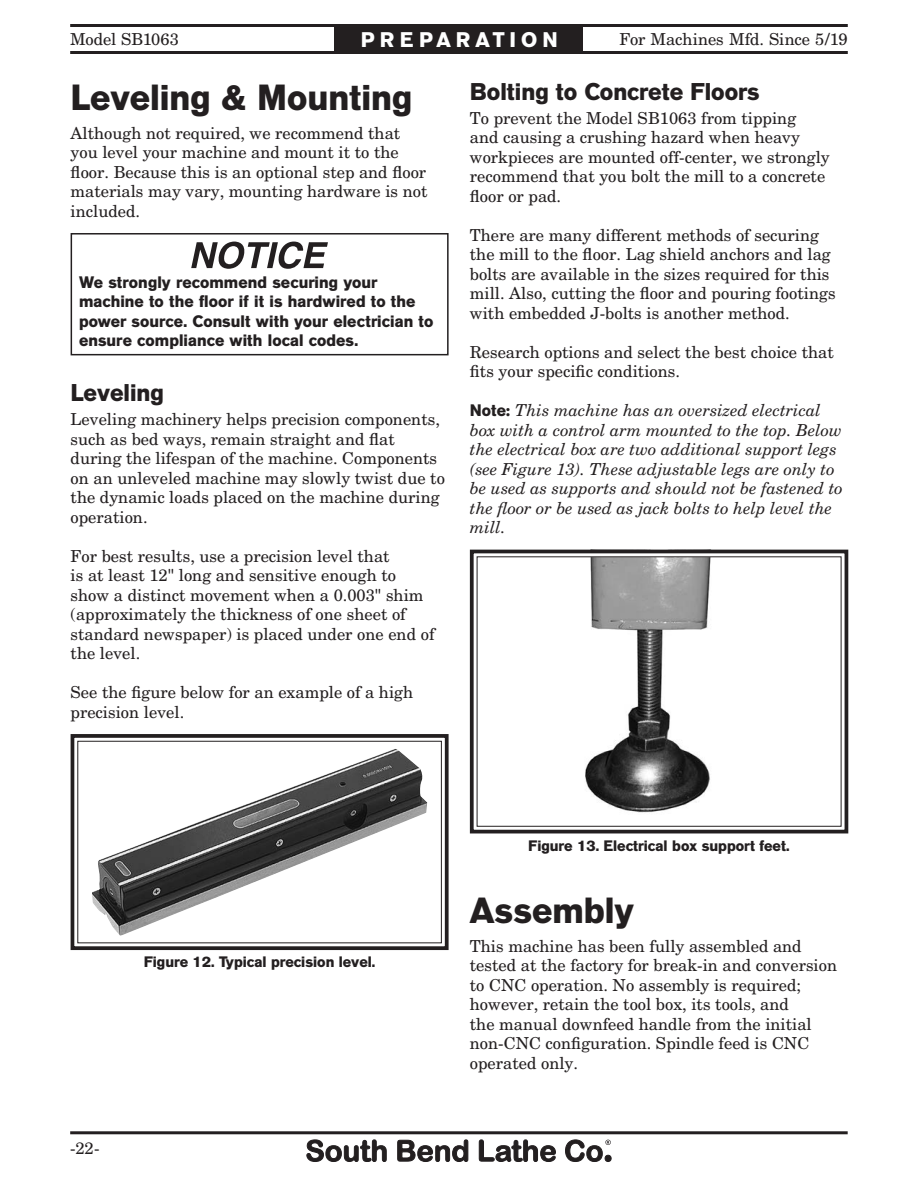
<style>
.page{position:relative;width:918px;height:1188px;background:#fff}
.page>*{position:absolute;margin:0;border:0;box-sizing:border-box;transform-origin:0 0}
.SB-2nd_Level_Heading{font:700 36px "AG Old Face";color:#231f20}
.SB-3rd_Level_Heading{font:700 24px "AG Old Face";color:#231f20}
.t1{font:700 21px "AG Old Face";letter-spacing:.245em;color:#fff}
.SB-Normal_Paragraph{font:16.5px/19.5px "New Century Schlbk";color:#231f20}
.SB-Normal_Paragraph-2{font:italic 16.5px/19.5px "New Century Schlbk";color:#231f20}
.SB-Warning_Text{font:700 16.5px/19.5px "AG Old Face";letter-spacing:.005em;color:#231f20}
.SB-Figure_Text{font:700 15px "AG Old Face";color:#231f20}
.s1{font-family:"AG Old Face";font-weight:700;font-style:normal}
.s2{font-weight:700;font-style:normal}
</style>
<div class="page">
<hr style="left:70px;top:1131px;width:778px;height:3px;background:#231f20">
<hr style="left:70px;top:51px;width:778px;height:3px;background:#231f20">
<hr style="left:70px;top:24px;width:778px;height:3px;background:#231f20">
<div style="left:335px;top:26px;width:248px;height:26px;background:#231f20"></div>
<svg style="left:306px;top:1139px;width:306px;height:23px"></svg>
<svg style="left:71px;top:734px;width:378px;height:216px"></svg>
<div style="left:77px;top:741px;width:365px;height:202px;border:1px solid #231f20"></div>
<svg style="left:191px;top:242px;width:137px;height:27px"></svg>
<div style="left:71px;top:233px;width:378px;height:122px;border:2px solid #231f20"></div>
<svg style="left:469px;top:549px;width:380px;height:285px"></svg>
<p class="SB-Normal_Paragraph" style="left:70px;top:29px;width:110px">Model SB1063</p>
<p class="t1" style="left:361px;top:27px;width:199px">PREPARATION</p>
<p class="SB-Normal_Paragraph" style="left:620px;top:29px;width:230px">For Machines Mfd. Since 5/19</p>
<p class="SB-2nd_Level_Heading" style="left:71px;top:75px;width:343px">Leveling &amp; Mounting</p>
<p class="SB-3rd_Level_Heading" style="left:470px;top:77px;width:291px">Bolting to Concrete Floors</p>
<p class="SB-Normal_Paragraph" style="left:470px;top:108px;width:361px">To prevent the Model SB1063 from tipping<br>and causing a crushing hazard when heavy workpieces are mounted off-center, we strongly recommend that you bolt the mill to a concrete floor or pad.</p>
<p class="SB-Normal_Paragraph" style="left:470px;top:225px;width:367px">There are many different methods of securing the mill to the floor. Lag shield anchors and lag bolts are available in the sizes required for this mill. Also, cutting the floor and pouring footings with embedded J-bolts is another method.</p>
<p class="SB-Normal_Paragraph" style="left:470px;top:342px;width:365px">Research options and select the best choice that fits your specific conditions.</p>
<p class="SB-Normal_Paragraph-2" style="left:470px;top:401px;width:375px"><span class="s1">Note</span><span class="s2">:</span> This machine has an oversized electrical box with a control arm mounted to the top. Below the electrical box are two additional support legs (see Figure 13). These adjustable legs are only to be used as supports and should not be fastened to the floor or be used as jack bolts to help level the mill.</p>
<p class="SB-Normal_Paragraph" style="left:71px;top:123px;width:358px">Although not required, we recommend that you level your machine and mount it to the floor. Because this is an optional step and floor materials may vary, mounting hardware is not included.</p>
<p class="SB-Warning_Text" style="left:79px;top:272px;width:356px">We strongly recommend securing your machine to the floor if it is hardwired to the power source. Consult with your electrician to ensure compliance with local codes.</p>
<p class="SB-3rd_Level_Heading" style="left:71px;top:379px;width:95px">Leveling</p>
<p class="SB-Normal_Paragraph" style="left:71px;top:410px;width:376px">Leveling machinery helps precision components, such as bed ways, remain straight and flat during the lifespan of the machine. Components on an unleveled machine may slowly twist due to the dynamic loads placed on the machine during operation.</p>
<p class="SB-Normal_Paragraph" style="left:71px;top:546px;width:365px">For best results, use a precision level that<br>is at least 12" long and sensitive enough to show a distinct movement when a 0.003" shim (approximately the thickness of one sheet of standard newspaper) is placed under one end of the level.</p>
<p class="SB-Normal_Paragraph" style="left:71px;top:683px;width:344px">See the figure below for an example of a high precision level.</p>
<p class="SB-Figure_Text" style="left:144px;top:953px;width:233px">Figure 12. Typical precision level.</p>
<p class="SB-Normal_Paragraph" style="left:70px;top:1138px;width:31px">-22-</p>
<p class="SB-Figure_Text" style="left:528px;top:836px;width:263px">Figure 13. Electrical box support feet.</p>
<p class="SB-2nd_Level_Heading" style="left:470px;top:888px;width:166px">Assembly</p>
<p class="SB-Normal_Paragraph" style="left:470px;top:936px;width:369px">This machine has been fully assembled and tested at the factory for break-in and conversion to CNC operation. No assembly is required; however, retain the tool box, its tools, and<br>the manual downfeed handle from the initial non-CNC configuration. Spindle feed is CNC operated only.</p>
</div>
